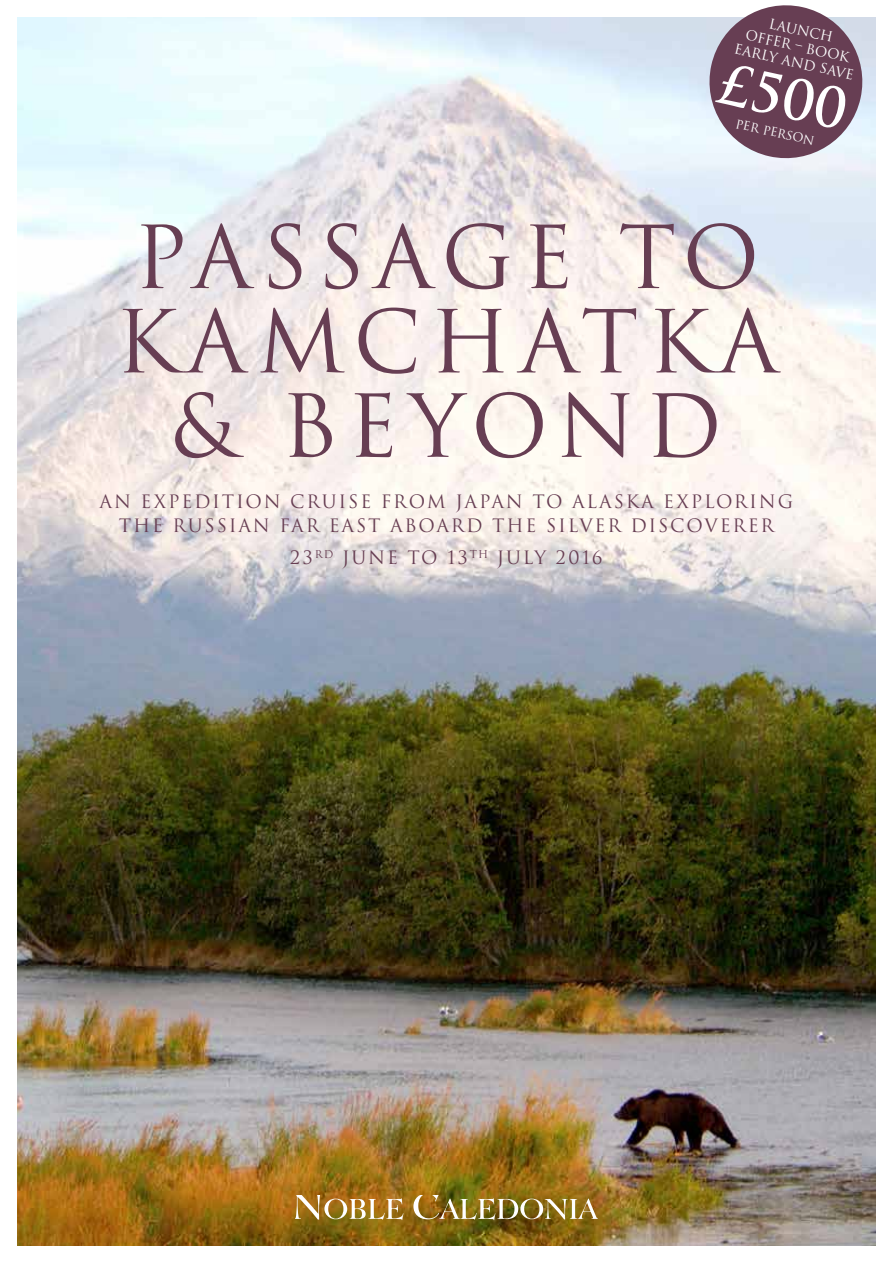
<style>
.page{position:relative;width:893px;height:1263px;background:#fff}
.page>*{position:absolute;margin:0;border:0;box-sizing:border-box;transform-origin:0 0}
.t1{font:84.3px/84.3px "Trajan";letter-spacing:.1em;color:#673e53;text-align:center}
.t2{font:700 54px "Trajan Pro";color:#fff}
.t3{font:18px/24px "Trajan";letter-spacing:.1em;color:#673e53;text-align:center}
.t4{font:13.5px/16.2px "Trajan Pro";color:#fff;text-align:center}
.t5{font:12px "Trajan Pro";color:#fff}
</style>
<div class="page">
<img style="left:17px;top:17px;width:859px;height:1229px">
<svg style="left:295px;top:1196px;width:108px;height:24px;background:#b7924d"></svg>
<img style="left:413px;top:1196px;width:185px;height:24px">
<svg style="left:702px;top:5px;width:168px;height:160px;background:#8f7687"></svg>
<p class="t4" style="left:744px;top:9px;width:123px;rotate:13deg">LAUNCH<br>OFFER – BOOK<br>EARLY AND SAVE</p>
<h2 class="t2" style="left:726px;top:50px;width:131px;rotate:12deg">£500</h2>
<p class="t5" style="left:737px;top:116px;width:82px;rotate:12deg">PER PERSON</p>
<h1 class="t1" style="left:115px;top:216px;width:664px">PASSAGE TO<br>KAMCHATKA &amp; BEYOND</h1>
<p class="t3" style="left:100px;top:489px;width:695px">AN EXPEDITION CRUISE FROM JAPAN TO ALASKA EXPLORING<br>THE RUSSIAN FAR EAST ABOARD THE S ILVER DISCOVERER</p>
<p class="t3" style="left:290px;top:546px;width:314px">23<sup>RD</sup> JUNE TO 13<sup>TH</sup> JULY 2016</p>
</div>
